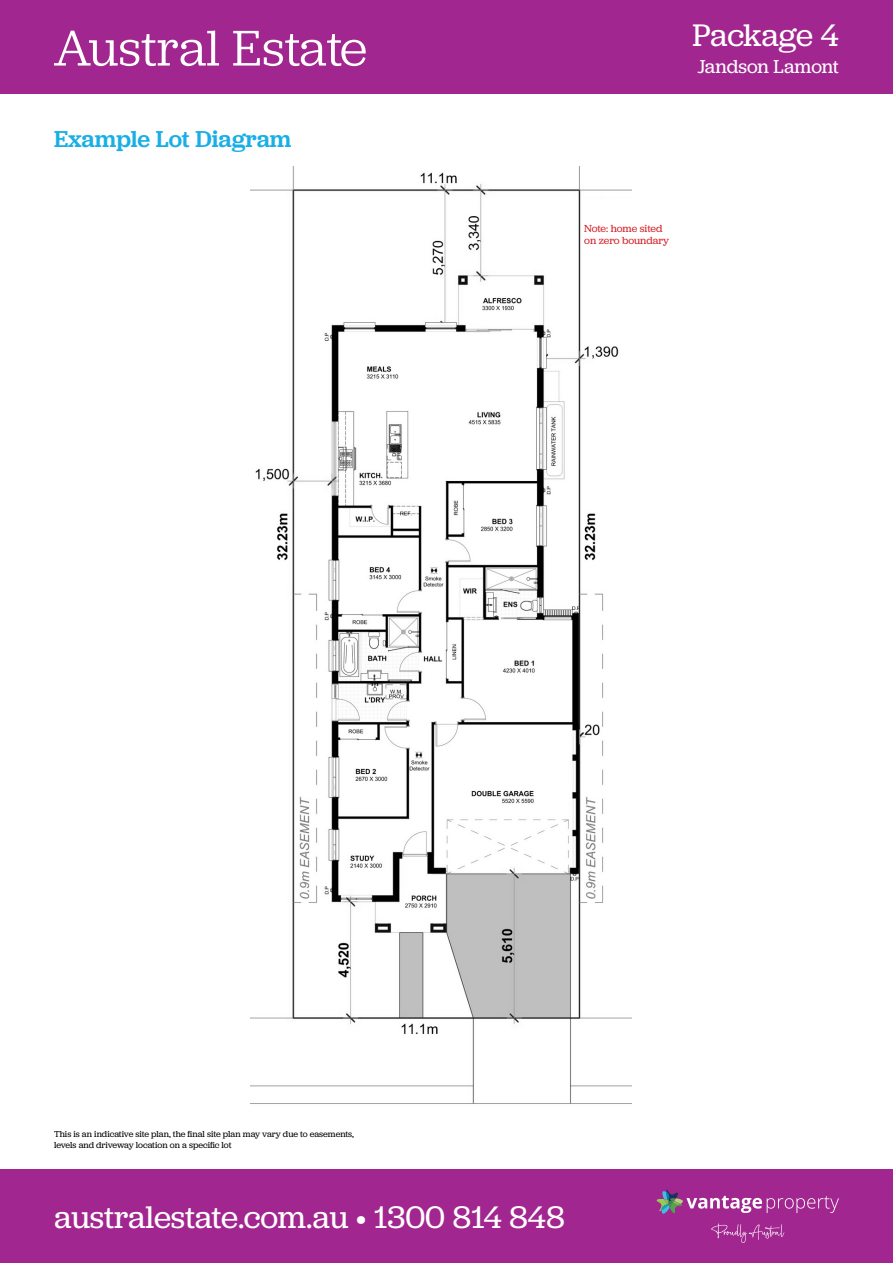
<style>
.page{position:relative;width:893px;height:1263px;background:#fff}
.page>*{position:absolute;margin:0;border:0;box-sizing:border-box;transform-origin:0 0}
.t1{font:52.2px "Jubilat";color:#fff}
.t2{font:32.55px "Jubilat";color:#fff}
.t3{font:500 24px "Jubilat";letter-spacing:-.005em;color:#19afe6}
.t4{font:19.5px "Jubilat";letter-spacing:-.005em;color:#fff}
.t5{font:10.65px/12.8px "Jubilat";letter-spacing:-.005em;color:#d2232a}
.t6{font:9px/10.8px "Jubilat";letter-spacing:-.005em;color:#000}
</style>
<div class="page">
<div style="left:0;top:1169px;width:893px;height:94px;background:#a2268f"></div>
<div style="left:0;top:0;width:893px;height:94px;background:#a2268f"></div>
<svg style="left:656px;top:1189px;width:183px;height:25px"></svg>
<svg style="left:711px;top:1223px;width:73px;height:20px"></svg>
<svg style="left:250px;top:166px;width:382px;height:938px"></svg>
<div style="left:302px;top:199px;width:119px;height:82px;background:#fff"></div>
<h1 class="t1" style="left:53px;top:15px;width:315px">Austral Estate</h1>
<h2 class="t2" style="left:692px;top:15px;width:148px">Package 4</h2>
<h3 class="t4" style="left:697px;top:55px;width:143px">Jandson Lamont</h3>
<h3 class="t3" style="left:54px;top:123px;width:239px">Example Lot Diagram</h3>
<p class="t5" style="left:584px;top:221px;width:86px">Note: home sited on zero boundary</p>
<p class="t6" style="left:54px;top:1129px;width:302px">This is an indicative site plan, the final site plan may vary due to easements, levels and driveway location on a specific lot</p>
<h2 class="t2" style="left:54px;top:1196px;width:512px">australestate.com.au • 1300 814 848</h2>
</div>
